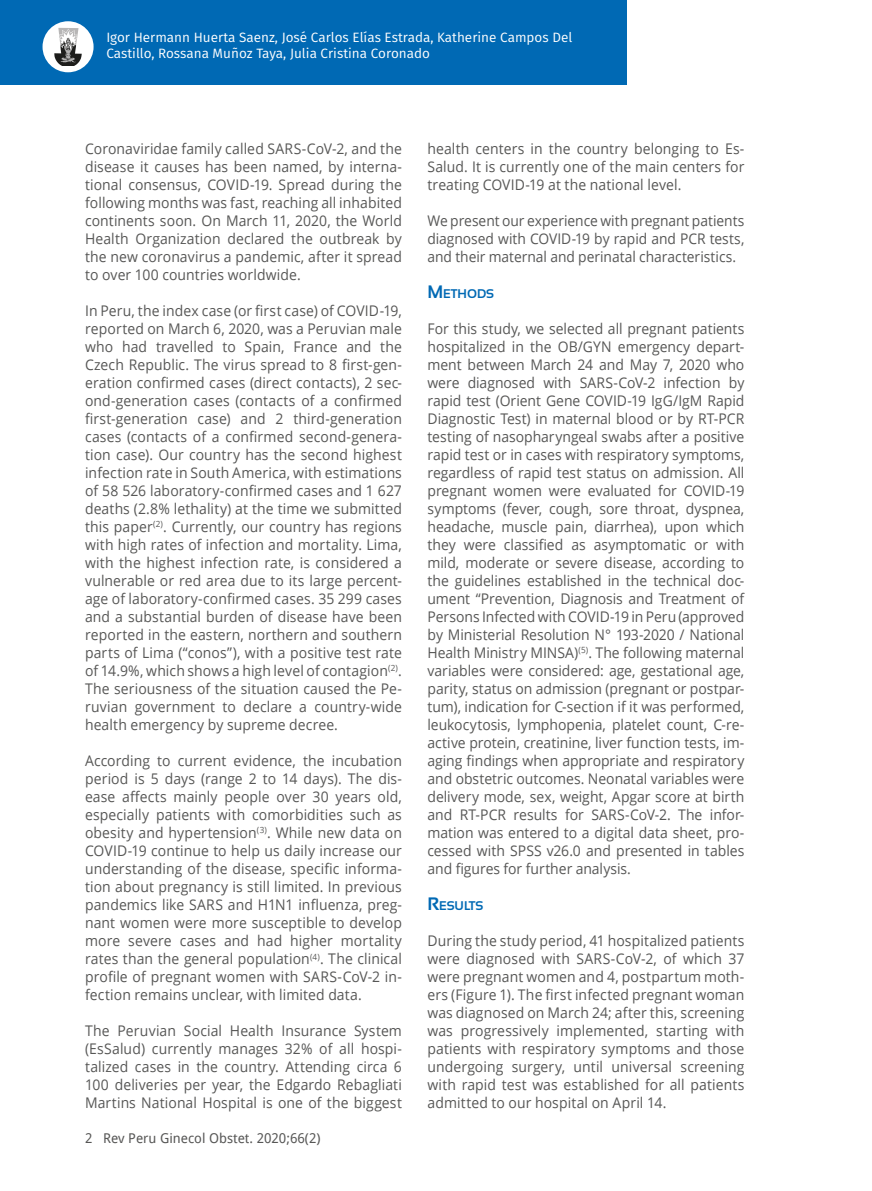
<style>
.page{position:relative;width:872px;height:1191px;background:#fff}
.page>*{position:absolute;margin:0;border:0;box-sizing:border-box;transform-origin:0 0}
.t1{font:14.7px/18px "Open Sans";letter-spacing:.005em;color:#575756;text-align:justify;scale:.95 1}
.t2{font:14.7px/18px "Open Sans";letter-spacing:.005em;color:#575756;text-align:justify;scale:.94 1}
.t3{font:13.5px/16.2px "Fira Sans";color:#fff}
.t4{font:13.5px "Droid Sans";color:#575756}
.t5{font:700 12.6px "Sansation";color:#0069b4}
.s1{font-size:18px}
</style>
<div class="page">
<div style="left:0;top:0;width:626px;height:85px;background:#0069b4"></div>
<div style="left:43px;top:21px;width:51px;height:51px;background:#fff;border-radius:50%"></div>
<svg style="left:54px;top:28px;width:28px;height:38px"></svg>
<p class="t3" style="left:106px;top:29px;width:467px">Igor Hermann Huerta Saenz, José Carlos Elías Estrada, Katherine Campos Del<br>Castillo, Rossana Muñoz Taya, Julia Cristina Coronado</p>
<p class="t1" style="left:85px;top:139px;width:335px">Coronaviridae family called SARS-CoV-2, and the disease it causes has been named, by interna&shy;tional consensus, COVID-19. Spread during the following months was fast, reaching all inhabited continents soon. On March 11, 2020, the World Health Organization declared the outbreak by the new coronavirus a pandemic, after it spread to over 100 countries worldwide.</p>
<p class="t1" style="left:85px;top:301px;width:335px">In Peru, the index case (or first case) of COVID-19, reported on March 6, 2020, was a Peruvian male who had travelled to Spain, France and the Czech Republic. The virus spread to 8 first-gen&shy;eration confirmed cases (direct contacts), 2 sec&shy;ond-generation cases (contacts of a confirmed first-generation case) and 2 third-generation cases (contacts of a confirmed second-genera&shy;tion case). Our country has the second highest infection rate in South America, with estimations of 58 526 laboratory-confirmed cases and 1 627 deaths (2.8% lethality) at the time we submitted this paper<sup>(2)</sup>. Currently, our country has regions with high rates of infection and mortality. Lima, with the highest infection rate, is considered a vulnerable or red area due to its large percent&shy;age of laboratory-confirmed cases. 35 299 cases and a substantial burden of disease have been reported in the eastern, northern and southern parts of Lima (“conos”), with a positive test rate of 14.9%, which shows a high level of contagion<sup>(2)</sup>.<br>The seriousness of the situation caused the Pe&shy;ruvian government to declare a country-wide health emergency by supreme decree.</p>
<p class="t1" style="left:85px;top:751px;width:335px">According to current evidence, the incubation period is 5 days (range 2 to 14 days). The dis&shy;ease affects mainly people over 30 years old, especially patients with comorbidities such as obesity and hypertension<sup>(3)</sup>. While new data on COVID-19 continue to help us daily increase our understanding of the disease, specific informa&shy;tion about pregnancy is still limited. In previous pandemics like SARS and H1N1 influenza, preg&shy;nant women were more susceptible to develop more severe cases and had higher mortality rates than the general population<sup>(4)</sup>. The clinical profile of pregnant women with SARS-CoV-2 in&shy;fection remains unclear, with limited data.</p>
<p class="t1" style="left:85px;top:1021px;width:335px">The Peruvian Social Health Insurance System (EsSalud) currently manages 32% of all hospi&shy;talized cases in the country. Attending circa 6<br>100 deliveries per year, the Edgardo Rebagliati Martins National Hospital is one of the biggest</p>
<p class="t4" style="left:85px;top:1128px;width:237px">2 Rev Peru Ginecol Obstet. 2020;66(2)</p>
<p class="t1" style="left:427px;top:139px;width:335px">health centers in the country belonging to Es-Salud. It is currently one of the main centers for treating COVID-19 at the national level.</p>
<p class="t2" style="left:427px;top:211px;width:339px">We present our experience with pregnant patients diagnosed with COVID-19 by rapid and PCR tests, and their maternal and perinatal characteristics.</p>
<p class="t5" style="left:427px;top:287px;width:68px"><span class="s1">M</span>ETHODS</p>
<p class="t1" style="left:427px;top:319px;width:335px">For this study, we selected all pregnant patients hospitalized in the OB/GYN emergency depart&shy;ment between March 24 and May 7, 2020 who were diagnosed with SARS-CoV-2 infection by rapid test (Orient Gene COVID-19 IgG/IgM Rapid Diagnostic Test) in maternal blood or by RT-PCR testing of nasopharyngeal swabs after a positive rapid test or in cases with respiratory symptoms, regardless of rapid test status on admission. All pregnant women were evaluated for COVID-19 symptoms (fever, cough, sore throat, dyspnea, headache, muscle pain, diarrhea), upon which they were classified as asymptomatic or with mild, moderate or severe disease, according to the guidelines established in the technical doc&shy;ument “Prevention, Diagnosis and Treatment of Persons Infected with COVID-19 in Peru (approved by Ministerial Resolution N° 193-2020 / National Health Ministry MINSA)<sup>(5)</sup>. The following maternal variables were considered: age, gestational age, parity, status on admission (pregnant or postpar&shy;tum), indication for C-section if it was performed, leukocytosis, lymphopenia, platelet count, C-re&shy;active protein, creatinine, liver function tests, im&shy;aging findings when appropriate and respiratory and obstetric outcomes. Neonatal variables were delivery mode, sex, weight, Apgar score at birth and RT-PCR results for SARS-CoV-2. The infor&shy;mation was entered to a digital data sheet, pro&shy;cessed with SPSS v26.0 and presented in tables and figures for further analysis.</p>
<p class="t5" style="left:427px;top:899px;width:57px"><span class="s1">R</span>ESULTS</p>
<p class="t1" style="left:427px;top:931px;width:335px">During the study period, 41 hospitalized patients were diagnosed with SARS-CoV-2, of which 37 were pregnant women and 4, postpartum moth&shy;ers (Figure 1). The first infected pregnant woman was diagnosed on March 24; after this, screening was progressively implemented, starting with patients with respiratory symptoms and those undergoing surgery, until universal screening with rapid test was established for all patients admitted to our hospital on April 14.</p>
</div>
